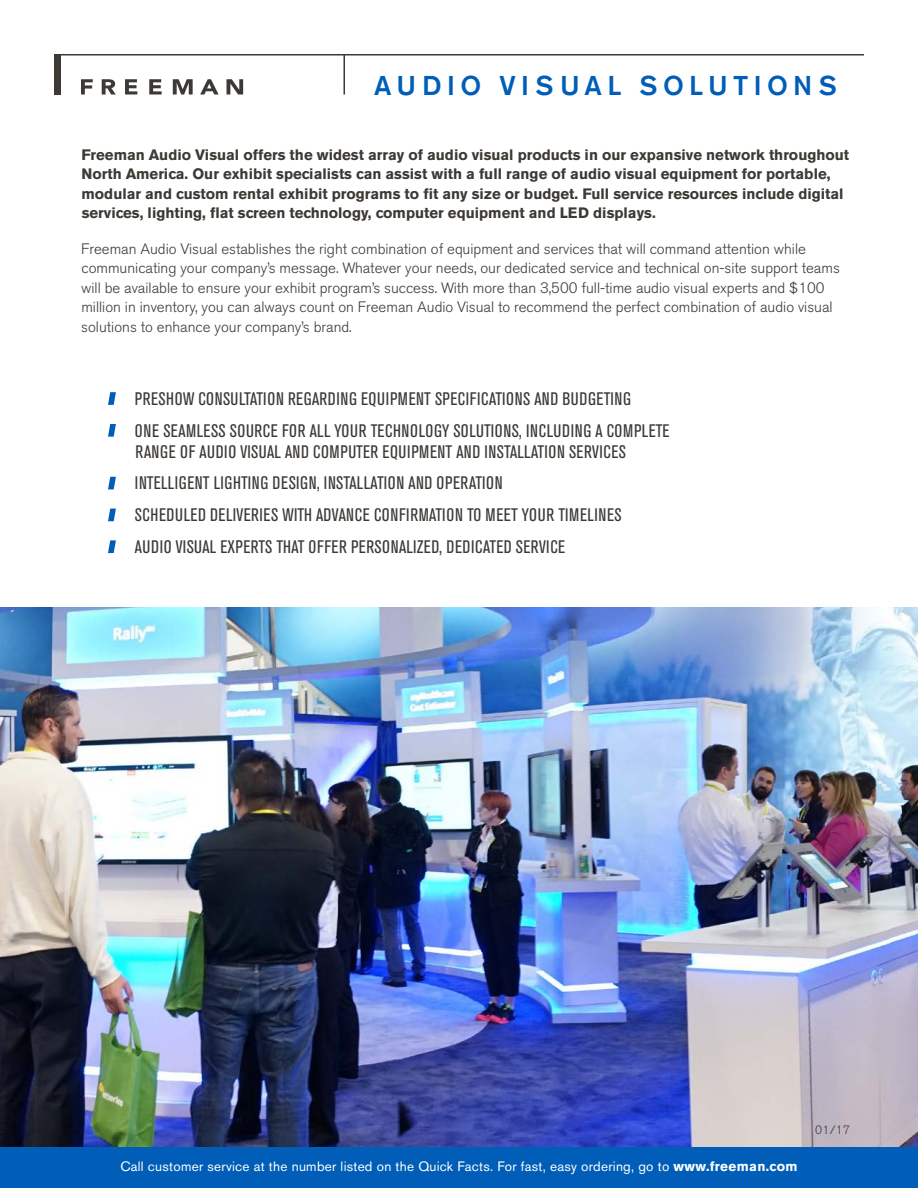
<style>
.page{position:relative;width:918px;height:1188px;background:#fff}
.page>*{position:absolute;margin:0;border:0;box-sizing:border-box;transform-origin:0 0}
.t1{font:500 27px "Akzidenz Grotesk BE";letter-spacing:.2em;color:#005eb8}
.t2{font:condensed 18px/31.8px "Akzidenz Grotesk BE";letter-spacing:.02em;color:#3d3935}
.t3{font:300 15px/19.5px "Akzidenz Grotesk BE";color:#3d3935}
.t4{font:700 15px/19.5px "Akzidenz Grotesk BE";color:#3d3935}
.t5{font:13.5px "Akzidenz Grotesk BE";letter-spacing:.02em;color:#fff}
.t6{font:300 12px "Akzidenz Grotesk BE";color:#3d3935}
.s1{font-weight:700}
</style>
<div class="page">
<img style="left:0;top:608px;width:918px;height:540px">
<div style="left:54px;top:54px;width:7px;height:40px;background:#3d3935"></div>
<hr style="left:55px;top:54px;width:809px;height:2px;background:#3d3935">
<svg style="left:227px;top:79px;width:16px;height:15px"></svg>
<svg style="left:81px;top:79px;width:12px;height:15px"></svg>
<svg style="left:102px;top:79px;width:14px;height:15px"></svg>
<svg style="left:125px;top:79px;width:12px;height:15px"></svg>
<svg style="left:149px;top:79px;width:13px;height:15px"></svg>
<svg style="left:173px;top:79px;width:20px;height:15px"></svg>
<svg style="left:200px;top:79px;width:19px;height:15px"></svg>
<div style="left:0;top:1148px;width:918px;height:40px;background:#005eb8"></div>
<hr style="left:344px;top:54px;width:1px;height:40px;background:#3d3935">
<svg style="left:108px;top:392px;width:8px;height:13px"></svg>
<svg style="left:108px;top:424px;width:8px;height:13px"></svg>
<svg style="left:108px;top:477px;width:8px;height:12px"></svg>
<svg style="left:108px;top:509px;width:8px;height:12px"></svg>
<svg style="left:108px;top:540px;width:8px;height:13px"></svg>
<h1 class="t1" style="left:374px;top:68px;width:464px">AUDIO VISUAL SOLUTIONS</h1>
<p class="t4" style="left:81px;top:145px;width:769px">Freeman Audio Visual offers the widest array of audio visual products in our expansive network throughout North America. Our exhibit specialists can assist with a full range of audio visual equipment for portable, modular and custom rental exhibit programs to fit any size or budget. Full service resources include digital services, lighting, flat screen technology, computer equipment and LED displays.</p>
<p class="t3" style="left:81px;top:239px;width:760px">Freeman Audio Visual establishes the right combination of equipment and services that will command attention while communicating your company’s message. Whatever your needs, our dedicated service and technical on-site support teams will be available to ensure your exhibit program’s success. With more than 3,500 full-time audio visual experts and $100 million in inventory, you can always count on Freeman Audio Visual to recommend the perfect combination of audio visual solutions to enhance your company’s brand.</p>
<p class="t2" style="left:135px;top:383px;width:536px">PRESHOW CONSULTATION REGARDING EQUIPMENT SPECIFICATIONS AND BUDGETING<br>ONE SEAMLESS SOURCE FOR ALL YOUR TECHNOLOGY SOLUTIONS, INCLUDING A COMPLETE</p>
<p class="t2" style="left:135px;top:436px;width:493px">RANGE OF AUDIO VISUAL AND COMPUTER EQUIPMENT AND INSTALLATION SERVICES INTELLIGENT LIGHTING DESIGN, INSTALLATION AND OPERATION<br>SCHEDULED DELIVERIES WITH ADVANCE CONFIRMATION TO MEET YOUR TIMELINES AUDIO VISUAL EXPERTS THAT OFFER PERSONALIZED, DEDICATED SERVICE</p>
<p class="t5" style="left:120px;top:1159px;width:679px">Call customer service at the number listed on the Quick Facts. For fast, easy ordering, go to <span class="s1">www.freeman.com</span></p>
<p class="t6" style="left:815px;top:1123px;width:36px">01/17</p>
</div>
